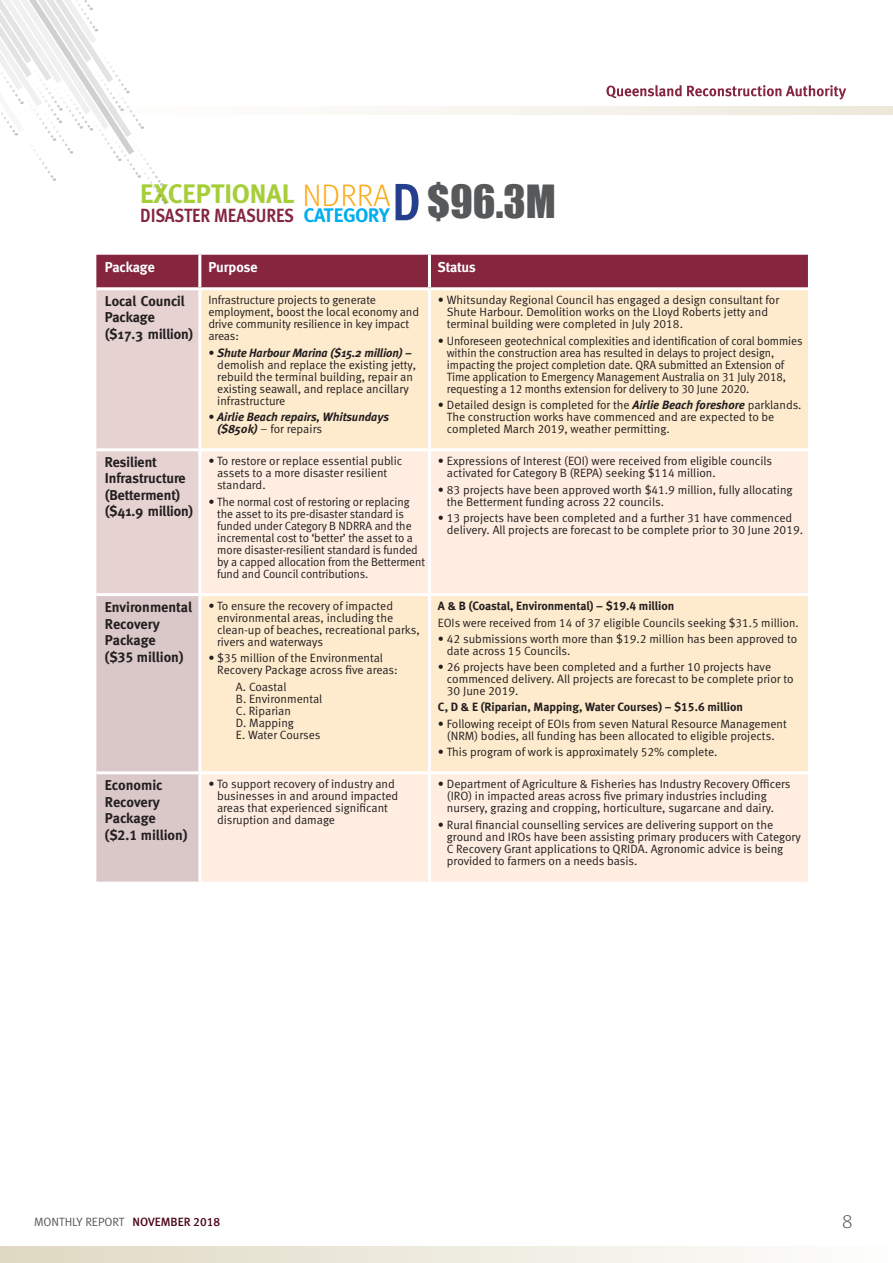
<style>
.page{position:relative;width:893px;height:1263px;background:#fff}
.page>*{position:absolute;margin:0;border:0;box-sizing:border-box;transform-origin:0 0}
.b1{font:52.5px "Meta Cond Bold LF";color:#253f8e}
.b1-2{font:42px "Impact";color:#57585a}
.b1-3{font:31.2px "Meta Light LF";color:#faab1a}
.b1-4{font:700 26.7px "Meta";color:#a6ce39}
.b1-5{font:700 19.65px "Meta";color:#00aeef}
.t1{font:19.5px "Meta Light LF";color:#57585a}
.b1-6{font:19.05px "Meta Cond Bold LF";letter-spacing:-.005em;color:#85253e}
.b1-7{font:700 14.25px/16.5px "Meta";color:#231f20}
.b1-8{font:14.25px/16.5px "Meta Bold LF";color:#231f20}
.T_H1{font:700 14.25px "Meta";color:#fff}
.T_B1{font:12px/12px "Meta Normal LF";letter-spacing:-.005em;color:#231f20}
.T_B1-2{font:12px "Meta Bold LF";color:#231f20}
.T_B1-3{font:italic 700 12px/12px "Meta";color:#231f20}
.t2{font:12px "Meta Normal LF";color:#57585a}
.s1{font-family:"Meta";font-weight:700;font-style:italic}
.s2{font-family:"Meta Normal LF";font-weight:400;font-style:normal}
.s3{font-family:"Meta Medium LF";color:#4e0719}
</style>
<div class="page">
<svg style="left:96px;top:255px;width:712px;height:626px;background:#f3ddcc"></svg>
<hr style="left:198px;top:255px;width:3px;height:32px;background:#fff">
<hr style="left:428px;top:255px;width:3px;height:32px;background:#fff">
<hr style="left:96px;top:287px;width:104px;height:3px;background:#fff">
<hr style="left:200px;top:287px;width:229px;height:3px;background:#fff">
<hr style="left:198px;top:290px;width:3px;height:158px;background:#fff">
<hr style="left:429px;top:287px;width:379px;height:3px;background:#fff">
<hr style="left:428px;top:290px;width:3px;height:158px;background:#fff">
<hr style="left:96px;top:448px;width:104px;height:3px;background:#fff">
<hr style="left:200px;top:448px;width:229px;height:3px;background:#fff">
<hr style="left:198px;top:451px;width:3px;height:142px;background:#fff">
<hr style="left:429px;top:448px;width:379px;height:3px;background:#fff">
<hr style="left:428px;top:451px;width:3px;height:142px;background:#fff">
<hr style="left:96px;top:593px;width:104px;height:3px;background:#fff">
<hr style="left:200px;top:593px;width:229px;height:3px;background:#fff">
<hr style="left:198px;top:596px;width:3px;height:175px;background:#fff">
<hr style="left:429px;top:593px;width:379px;height:3px;background:#fff">
<hr style="left:428px;top:596px;width:3px;height:175px;background:#fff">
<hr style="left:96px;top:771px;width:104px;height:3px;background:#fff">
<hr style="left:200px;top:771px;width:229px;height:3px;background:#fff">
<hr style="left:198px;top:774px;width:3px;height:107px;background:#fff">
<hr style="left:429px;top:771px;width:379px;height:3px;background:#fff">
<hr style="left:428px;top:774px;width:3px;height:107px;background:#fff">
<svg style="left:374px;top:106px;width:519px;height:9px;fill:#f3f1e9"></svg>
<div style="left:0;top:1246px;width:893px;height:17px;background:linear-gradient(to right,#dfd9c2,#fefefd)"></div>
<svg style="left:0;top:0;width:167px;height:205px"></svg>
<svg style="left:606px;top:85px;width:240px;height:15px"></svg>
<p class="b1-4" style="left:140px;top:178px;width:156px">EXCEPTIONAL</p>
<p class="b1-6" style="left:140px;top:204px;width:155px">DISASTER MEASURES</p>
<p class="b1" style="left:392px;top:172px;width:30px">D</p>
<p class="b1-3" style="left:302px;top:177px;width:89px">NDRRA</p>
<p class="b1-5" style="left:304px;top:204px;width:87px">CATEGORY</p>
<p class="b1-2" style="left:427px;top:169px;width:130px">$96.3M</p>
<p class="T_H1" style="left:105px;top:259px;width:52px">Package</p>
<p class="T_H1" style="left:208px;top:259px;width:51px">Purpose</p>
<p class="T_H1" style="left:438px;top:259px;width:39px">Status</p>
<p class="b1-7" style="left:105px;top:293px;width:90px">Local Council<br>Package ($17.3 million)</p>
<p class="T_B1" style="left:208px;top:294px;width:212px">Infrastructure projects to generate employment, boost the local economy and drive community resilience in key impact areas:</p>
<p class="T_B1" style="left:217px;top:346px;width:200px;text-indent:-9px">• <span class="s1">Shute Harbour Marina ($15.2 million) – </span>demolish and replace the existing jetty, rebuild the terminal building, repair an existing seawall, and replace ancillary infrastructure</p>
<p class="T_B1-3" style="left:217px;top:410px;width:173px;text-indent:-9px"><span class="s2">•</span> Airlie Beach repairs, Whitsundays ($850k) <span class="s2">– for repairs</span></p>
<p class="T_B1" style="left:447px;top:294px;width:334px;text-indent:-9px">• Whitsunday Regional Council has engaged a design consultant for<br>Shute Harbour. Demolition works on the Lloyd Roberts jetty and terminal building were completed in July 2018.</p>
<p class="T_B1" style="left:447px;top:334px;width:357px;text-indent:-9px">• Unforeseen geotechnical complexities and identification of coral bommies within the construction area has resulted in delays to project design, impacting the project completion date. QRA submitted an Extension of Time application to Emergency Management Australia on 31 July 2018, requesting a 12 months extension for delivery to 30 June 2020.</p>
<p class="T_B1" style="left:447px;top:398px;width:356px;text-indent:-9px">• Detailed design is completed for the <span class="s1">Airlie Beach foreshore</span> parklands.<br>The construction works have commenced and are expected to be completed March 2019, weather permitting.</p>
<p class="b1-7" style="left:105px;top:454px;width:90px">Resilient<br>Infrastructure (Betterment) ($41.9 million)</p>
<p class="T_B1" style="left:217px;top:455px;width:187px;text-indent:-9px">• To restore or replace essential public assets to a more disaster resilient standard.</p>
<p class="T_B1" style="left:217px;top:495px;width:209px;text-indent:-9px">• The normal cost of restoring or replacing the asset to its pre-disaster standard is funded under Category B NDRRA and the incremental cost to ‘better’ the asset to a more disaster-resilient standard is funded by a capped allocation from the Betterment fund and Council contributions.</p>
<p class="b1-8" style="left:105px;top:598px;width:89px">Environmental<br>Recovery<br>Package<br>($35 million)</p>
<p class="T_B1" style="left:217px;top:600px;width:204px;text-indent:-9px">• To ensure the recovery of impacted environmental areas, including the clean-up of beaches, recreational parks, rivers and waterways</p>
<p class="T_B1" style="left:217px;top:652px;width:182px;text-indent:-9px">• $35 million of the Environmental<br>Recovery Package across five areas:</p>
<p class="T_B1" style="left:236px;top:680px;width:88px">A. Coastal<br>B. Environmental<br>C. Riparian<br>D. Mapping<br>E. Water Courses</p>
<p class="T_B1" style="left:447px;top:455px;width:327px;text-indent:-9px">• Expressions of Interest (EOI) were received from eligible councils activated for Category B (REPA) seeking $114 million.</p>
<p class="T_B1" style="left:447px;top:483px;width:347px;text-indent:-9px">• 83 projects have been approved worth $41.9 million, fully allocating the Betterment funding across 22 councils.</p>
<p class="T_B1" style="left:447px;top:511px;width:358px;text-indent:-9px">• 13 projects have been completed and a further 31 have commenced delivery. All projects are forecast to be complete prior to 30 June 2019.</p>
<p class="T_B1-2" style="left:438px;top:598px;width:238px">A &amp; B (Coastal, Environmental) – $19.4 million</p>
<p class="T_B1" style="left:438px;top:616px;width:362px">EOIs were received from 14 of 37 eligible Councils seeking $31.5 million.</p>
<p class="T_B1" style="left:447px;top:632px;width:352px;text-indent:-9px">• 42 submissions worth more than $19.2 million has been approved to date across 15 Councils.</p>
<p class="T_B1" style="left:447px;top:661px;width:348px;text-indent:-9px">• 26 projects have been completed and a further 10 projects have commenced delivery. All projects are forecast to be complete prior to<br>30 June 2019.</p>
<p class="T_B1-2" style="left:438px;top:699px;width:306px">C, D &amp; E (Riparian, Mapping, Water Courses) – $15.6 million</p>
<p class="T_B1" style="left:438px;top:717px;width:350px;text-align:center">• Following receipt of EOIs from seven Natural Resource Management (NRM) bodies, all funding has been allocated to eligible projects.</p>
<p class="T_B1" style="left:438px;top:745px;width:281px">• This program of work is approximately 52% complete.</p>
<p class="b1-8" style="left:105px;top:777px;width:84px">Economic<br>Recovery<br>Package ($2.1 million)</p>
<p class="T_B1" style="left:217px;top:778px;width:183px;text-indent:-9px">• To support recovery of industry and businesses in and around impacted areas that experienced significant disruption and damage</p>
<p class="T_B1" style="left:447px;top:778px;width:345px;text-indent:-9px">• Department of Agriculture &amp; Fisheries has Industry Recovery Officers (IRO) in impacted areas across five primary industries including nursery, grazing and cropping, horticulture, sugarcane and dairy.</p>
<p class="T_B1" style="left:447px;top:818px;width:355px;text-indent:-9px">• Rural financial counselling services are delivering support on the ground and IROs have been assisting primary producers with Category C Recovery Grant applications to QRIDA. Agronomic advice is being provided to farmers on a needs basis.</p>
<p class="t2" style="left:34px;top:1214px;width:188px">MONTHLY REPORT <span class="s3">NOVEMBER 2018</span></p>
<h3 class="t1" style="left:842px;top:1210px;width:12px">8</h3>
</div>
